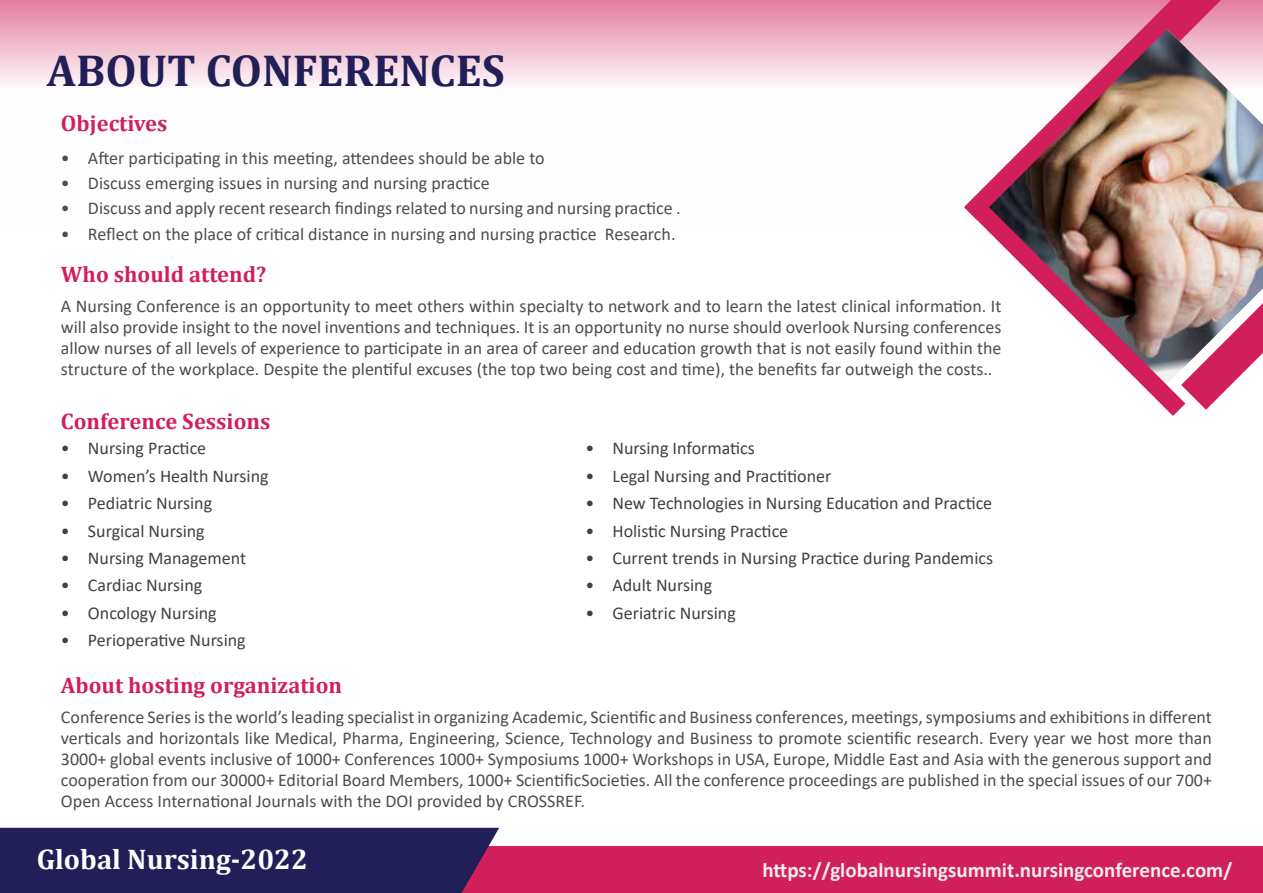
<style>
.page{position:relative;width:1263px;height:893px;background:#fff}
.page>*{position:absolute;margin:0;border:0;box-sizing:border-box;transform-origin:0 0}
.t1{font:700 45px "Cambria";color:#221e57}
.t2{font:700 28.5px "Cambria";color:#fff}
.t3{font:700 22.5px "Cambria";color:#d11f5c}
.t4{font:700 21px "Calibri";color:#efecea}
.t5{font:18px/21px "Calibri";color:#4d4d4f;text-align:justify}
.t6{font:18px "Calibri";color:#414042}
</style>
<div class="page">
<div style="left:0;top:846px;width:1263px;height:47px;background:#d11f5c"></div>
<div style="left:0;top:828px;width:499px;height:65px;background:#221e57"></div>
<svg style="left:0;top:0;width:1263px;height:84px"></svg>
<img style="left:1185px;top:29px;width:78px;height:274px">
<img style="left:964px;top:0;width:232px;height:220px">
<img style="left:965px;top:196px;width:220px;height:220px">
<svg style="left:1181px;top:303px;width:82px;height:107px"></svg>
<h1 class="t1" style="left:47px;top:39px;width:460px">ABOUT CONFERENCES</h1>
<p class="t3" style="left:61px;top:108px;width:108px">Objectives</p>
<p class="t5" style="left:61px;top:147px;width:485px">• After participating in this meeting, attendees should be able to</p>
<p class="t5" style="left:61px;top:172px;width:430px">• Discuss emerging issues in nursing and nursing practice</p>
<p class="t5" style="left:61px;top:197px;width:621px">• Discuss and apply recent research findings related to nursing and nursing practice .</p>
<p class="t5" style="left:61px;top:223px;width:616px">• Reflect on the place of critical distance in nursing and nursing practice Research.</p>
<p class="t3" style="left:61px;top:259px;width:207px">Who should attend?</p>
<p class="t5" style="left:61px;top:295px;width:942px">A Nursing Conference is an opportunity to meet others within specialty to network and to learn the latest clinical information. It will also provide insight to the novel inventions and techniques. It is an opportunity no nurse should overlook Nursing conferences allow nurses of all levels of experience to participate in an area of career and education growth that is not easily found within the structure of the workplace. Despite the plentiful excuses (the top two being cost and time), the benefits far outweigh the costs..</p>
<p class="t3" style="left:61px;top:405px;width:211px">Conference Sessions</p>
<p class="t6" style="left:61px;top:436px;width:147px">• Nursing Practice</p>
<p class="t6" style="left:61px;top:463px;width:209px">• Women’s Health Nursing</p>
<p class="t6" style="left:61px;top:491px;width:153px">• Pediatric Nursing</p>
<p class="t6" style="left:61px;top:518px;width:145px">• Surgical Nursing</p>
<p class="t6" style="left:61px;top:545px;width:187px">• Nursing Management</p>
<p class="t6" style="left:61px;top:573px;width:143px">• Cardiac Nursing</p>
<p class="t6" style="left:61px;top:600px;width:157px">• Oncology Nursing</p>
<p class="t6" style="left:61px;top:628px;width:186px">• Perioperative Nursing</p>
<p class="t6" style="left:585px;top:436px;width:171px">• Nursing Informatics</p>
<p class="t6" style="left:585px;top:463px;width:247px">• Legal Nursing and Practitioner</p>
<p class="t6" style="left:585px;top:491px;width:408px">• New Technologies in Nursing Education and Practice</p>
<p class="t6" style="left:585px;top:518px;width:204px">• Holistic Nursing Practice</p>
<p class="t6" style="left:585px;top:545px;width:409px">• Current trends in Nursing Practice during Pandemics</p>
<p class="t6" style="left:585px;top:573px;width:128px">• Adult Nursing</p>
<p class="t6" style="left:585px;top:600px;width:152px">• Geriatric Nursing</p>
<p class="t3" style="left:61px;top:670px;width:283px">About hosting organization</p>
<p class="t5" style="left:61px;top:706px;width:1152px">Conference Series is the world’s leading specialist in organizing Academic, Scientific and Business conferences, meetings, symposiums and exhibitions in different verticals and horizontals like Medical, Pharma, Engineering, Science, Technology and Business to promote scientific research. Every year we host more than 3000+ global events inclusive of 1000+ Conferences 1000+ Symposiums 1000+ Workshops in USA, Europe, Middle East and Asia with the generous support and cooperation from our 30000+ Editorial Board Members, 1000+ ScientificSocieties. All the conference proceedings are published in the special issues of our 700+ Open Access International Journals with the DOI provided by CROSSREF.</p>
<h2 class="t2" style="left:37px;top:839px;width:273px">Global Nursing-2022</h2>
<p class="t4" style="left:762px;top:855px;width:471px">https://globalnursingsummit.nursingconference.com/</p>
</div>
